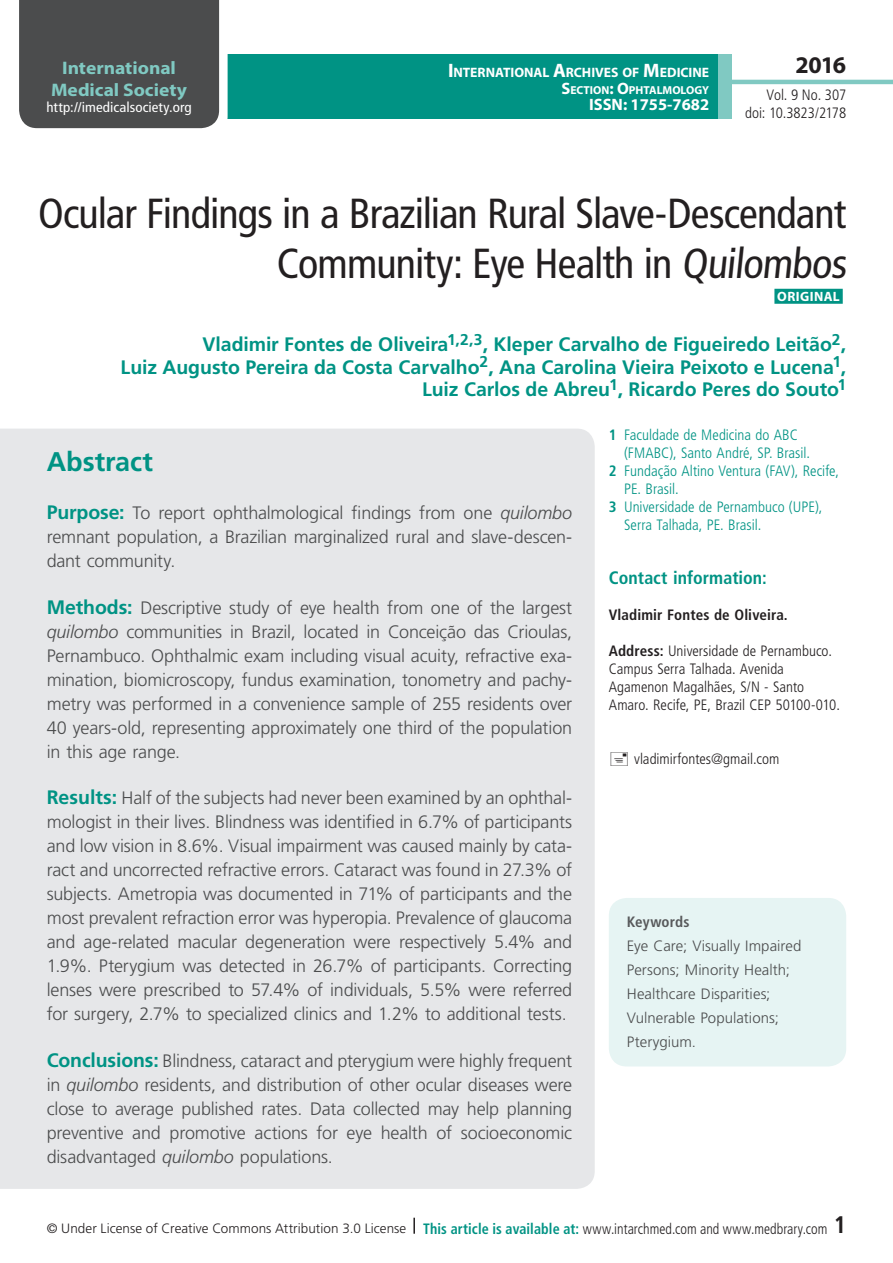
<style>
.page{position:relative;width:893px;height:1263px;background:#fff}
.page>*{position:absolute;margin:0;border:0;box-sizing:border-box;transform-origin:0 0}
.t1{font:condensed 42px/50.4px "Frutiger LT Std";letter-spacing:-.025em;color:#231f20;text-align:right}
.t2{font:700 27px "Frutiger LT Std";letter-spacing:-.005em;color:#009384}
.t3{font:700 24px "Myriad Pro";color:#231f20}
.t4{font:700 condensed 24px "Frutiger LT Std";color:#231f20}
.t5{font:700 19.5px/22.5px "Frutiger LT Std";letter-spacing:-.005em;color:#009384;text-align:right}
.t6{font:700 18.15px/21.8px "Myriad Pro";color:#80c9c2;text-align:center;scale:1.07 1}
.t7{font:300 18px/24px "Frutiger LT Std";letter-spacing:-.01em;color:#4b4c4d;text-align:justify}
.t8{font:700 condensed 18px "Frutiger LT Std";color:#009384}
.t9{font:700 16.5px "Myriad Pro";color:#fff}
.t10{font:300 condensed 15px/18px "Frutiger LT Std";color:#231f20;text-align:right}
.t11{font:300 condensed 15px "Frutiger LT Std";color:#009384}
.t12{font:300 15px/24px "Frutiger LT Std";letter-spacing:.005em;color:#4b4c4d}
.t13{font:700 condensed 15px "Frutiger LT Std";letter-spacing:.01em;color:#231f20}
.t14{font:700 condensed 15px "Frutiger LT Std";letter-spacing:.005em;color:#57585a}
.t15{font:condensed 13.95px "Frutiger LT Std";letter-spacing:.005em;color:#fff;scale:1.07 1}
.t16{font:700 13.65px "Myriad Pro";letter-spacing:-.005em;color:#fff}
.t17{font:300 13.5px "Frutiger LT Std";letter-spacing:.005em;color:#231f20}
.t18{font:700 13.5px "Myriad Pro";letter-spacing:.03em;color:#fff}
.t19{font:700 11.55px "Myriad Pro";color:#fff}
.s1{font-size:19.5px}
.s2{font-size:16.5px}
.s3{font-weight:700}
.s4{font-weight:700;font-size:19.5px;color:#009384}
.s5{font-style:italic}
.s6{font-weight:700;font-stretch:condensed;font-size:15px;color:#009384}
.s7{font-stretch:condensed;font-size:15px}
</style>
<div class="page">
<div style="left:23px;top:54px;width:762px;height:65px;background:#009384"></div>
<div style="left:19px;top:0;width:209px;height:129px;background:#4b4c4d"></div>
<div style="left:732px;top:36px;width:161px;height:94px;background:#fff"></div>
<hr style="left:730px;top:80px;width:163px;height:4px;background:#80c9c2">
<div style="left:718px;top:54px;width:14px;height:65px;background:#80c9c2"></div>
<svg style="left:413px;top:1218px;width:2px;height:16px"></svg>
<div style="left:0;top:429px;width:595px;height:760px;background:#e6e7e9"></div>
<div style="left:774px;top:289px;width:69px;height:15px;background:#009384"></div>
<div style="left:609px;top:898px;width:237px;height:168px;background:#e6f4f3;border-radius:18px"></div>
<p class="t6" style="left:51px;top:56px;width:129px">International<br>Medical Society</p>
<p class="t15" style="left:46px;top:99px;width:137px">http://imedicalsociety.org</p>
<p class="t16" style="left:448px;top:64px;width:263px"><span class="s1">I</span>NTERNATIONAL <span class="s1">A</span>RCHIVES OF <span class="s1">M</span>EDICINE</p>
<p class="t19" style="left:561px;top:82px;width:149px"><span class="s2">S</span>ECTION<span class="s2">: O</span>PHTALMOLOGY</p>
<p class="t9" style="left:589px;top:94px;width:122px">ISSN: 1755-7682</p>
<h3 class="t3" style="left:795px;top:49px;width:52px">2016</h3>
<p class="t10" style="left:745px;top:86px;width:103px">Vol. 9 No. 307 doi: 10.3823/2178</p>
<h1 class="t1" style="left:38px;top:188px;width:815px">Ocular Findings in a Brazilian Rural Slave-Descendant<br>Community: Eye Health in Quilombos</h1>
<p class="t18" style="left:777px;top:287px;width:64px">ORIGINAL</p>
<p class="t5" style="left:121px;top:333px;width:727px">Vladimir Fontes de Oliveira<sup>1,2,3</sup>, Kleper Carvalho de Figueiredo Leitão<sup>2</sup>,<br>Luiz Augusto Pereira da Costa Carvalho<sup>2</sup>, Ana Carolina Vieira Peixoto e Lucena<sup>1</sup>,<br>Luiz Carlos de Abreu<sup>1</sup>, Ricardo Peres do Souto<sup>1</sup></p>
<p class="t11" style="left:609px;top:426px;width:190px"><span class="s3">1</span> Faculdade de Medicina do ABC</p>
<p class="t11" style="left:624px;top:444px;width:187px">(FMABC), Santo André, SP. Brasil.</p>
<p class="t11" style="left:609px;top:462px;width:232px"><span class="s3">2</span> Fundação Altino Ventura (FAV), Recife,</p>
<p class="t11" style="left:624px;top:480px;width:56px">PE. Brasil.</p>
<p class="t11" style="left:609px;top:498px;width:215px"><span class="s3">3</span> Universidade de Pernambuco (UPE),</p>
<p class="t11" style="left:624px;top:516px;width:139px">Serra Talhada, PE. Brasil.</p>
<p class="t8" style="left:609px;top:567px;width:159px">Contact information:</p>
<p class="t13" style="left:609px;top:606px;width:181px">Vladimir Fontes de Oliveira.</p>
<p class="t10" style="left:609px;top:642px;width:233px;text-align:left"><span class="s3">Address:</span> Universidade de Pernambuco.<br>Campus Serra Talhada. Avenida Agamenon Magalhães, S/N - Santo Amaro. Recife, PE, Brazil CEP 50100-010.</p>
<h2 class="t2" style="left:47px;top:446px;width:108px">Abstract</h2>
<p class="t7" style="left:47px;top:501px;width:527px"><span class="s4">Purpose:</span> To report ophthalmological findings from one <span class="s5">quilombo </span>remnant population, a Brazilian marginalized rural and slave-descen&shy;dant community.</p>
<p class="t7" style="left:47px;top:596px;width:527px"><span class="s4">Methods:</span> Descriptive study of eye health from one of the largest <span class="s5">quilombo</span> communities in Brazil, located in Conceição das Crioulas, Pernambuco. Ophthalmic exam including visual acuity, refractive exa&shy;mination, biomicroscopy, fundus examination, tonometry and pachy&shy;metry was performed in a convenience sample of 255 residents over 40 years-old, representing approximately one third of the population in this age range.</p>
<p class="t7" style="left:47px;top:786px;width:527px"><span class="s4">Results:</span> Half of the subjects had never been examined by an ophthal&shy;mologist in their lives. Blindness was identified in 6.7% of participants and low vision in 8.6%. Visual impairment was caused mainly by cata&shy;ract and uncorrected refractive errors. Cataract was found in 27.3% of subjects. Ametropia was documented in 71% of participants and the most prevalent refraction error was hyperopia. Prevalence of glaucoma and age-related macular degeneration were respectively 5.4% and 1.9%. Pterygium was detected in 26.7% of participants. Correcting lenses were prescribed to 57.4% of individuals, 5.5% were referred for surgery, 2.7% to specialized clinics and 1.2% to additional tests.</p>
<p class="t7" style="left:47px;top:1049px;width:527px"><span class="s4">Conclusions:</span> Blindness, cataract and pterygium were highly frequent in <span class="s5">quilombo</span> residents, and distribution of other ocular diseases were close to average published rates. Data collected may help planning preventive and promotive actions for eye health of socioeconomic disadvantaged <span class="s5">quilombo</span> populations.</p>
<p class="t10" style="left:634px;top:750px;width:147px">vladimirfontes@gmail.com</p>
<p class="t14" style="left:627px;top:913px;width:64px">Keywords</p>
<p class="t12" style="left:627px;top:934px;width:176px">Eye Care; Visually Impaired<br>Persons; Minority Health;<br>Healthcare Disparities;<br>Vulnerable Populations;<br>Pterygium.</p>
<p class="t17" style="left:47px;top:1220px;width:782px">© Under License of Creative Commons Attribution 3.0 License <span class="s6">This article is available at:</span> <span class="s7">www.intarchmed.com and www.medbrary.com</span></p>
<h3 class="t4" style="left:834px;top:1210px;width:14px">1</h3>
</div>
